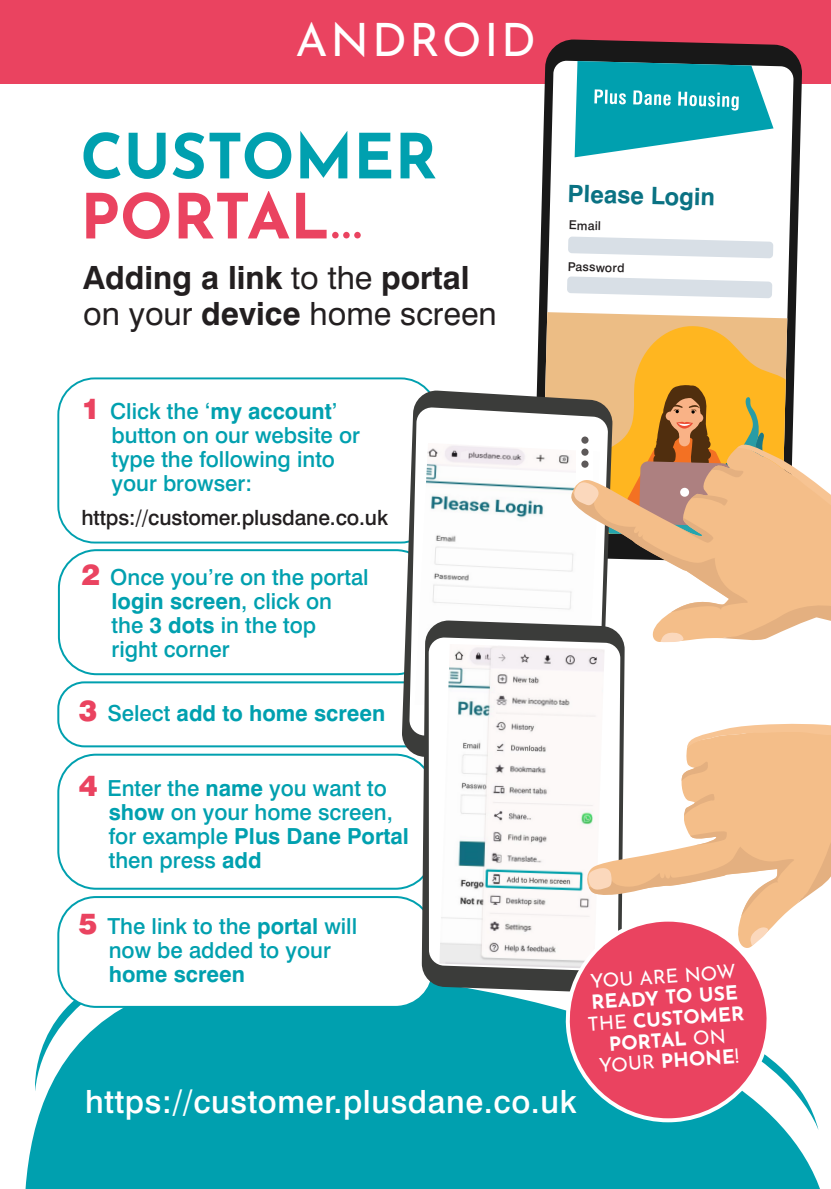
<style>
.page{position:relative;width:831px;height:1189px;background:#fff}
.page>*{position:absolute;margin:0;border:0;box-sizing:border-box;transform-origin:0 0}
.t1{font:700 62px/60px "Josefin Sans";color:#00a0af}
.t2{font:46px "Josefin Sans";letter-spacing:.06em;color:#fff}
.t3{font:700 32px/36px "Swiss 721 BT";color:#231f20}
.t4{font:500 32px "Swiss 721 BT";letter-spacing:.02em;color:#fff}
.t5{font:700 24px "Swiss 721 BT";color:#0a7283}
.t6{font:500 22.2px/24px "Swiss 721 BT";color:#00a0af}
.t7{font:700 22.2px "Swiss 721 BT";color:#00a0af}
.t8{font:500 21px "Swiss 721 BT";letter-spacing:-.005em;color:#231f20}
.t9{font:700 19.4px/21.2px "Josefin Sans";color:#fff;text-align:center}
.t10{font:19.4px "Josefin Sans";color:#fff}
.t11{font:500 12.2px "Swiss 721 BT";color:#231f20}
.s1{color:#ea4360}
.s2{font-weight:400;color:#ea4360}
.s3{font-weight:400}
.s4{font-weight:900;font-size:28.8px;color:#ea4360}
.s5{font-weight:700}
.s6{font-weight:500}
</style>
<div class="page">
<div style="left:0;top:0;width:830px;height:83px;background:#ea4360"></div>
<div style="left:58px;top:549px;width:376px;height:126px;border:2px solid #00a0af;border-radius:38px"></div>
<div style="left:57px;top:753px;width:377px;height:136px;border:2px solid #00a0af;border-radius:38px"></div>
<div style="left:57px;top:377px;width:381px;height:166px;border:2px solid #00a0af;border-radius:36px"></div>
<div style="left:25px;top:992px;width:795px;height:196px;background:#00a0af"></div>
<svg style="left:667px;top:1014px;width:151px;height:116px"></svg>
<svg style="left:27px;top:975px;width:112px;height:115px"></svg>
<div style="left:57px;top:681px;width:377px;height:66px;border:2px solid #00a0af;border-radius:26px"></div>
<svg style="left:532px;top:39px;width:270px;height:351px;fill:#181818"></svg>
<svg style="left:541px;top:61px;width:252px;height:323px"></svg>
<svg style="left:541px;top:312px;width:246px;height:78px;background:#dfba8e"></svg>
<svg style="left:575px;top:326px;width:212px;height:58px;background:#f4b956"></svg>
<svg style="left:574px;top:61px;width:199px;height:96px"></svg>
<svg style="left:567px;top:236px;width:206px;height:22px"></svg>
<svg style="left:566px;top:276px;width:205px;height:22px"></svg>
<svg style="left:401px;top:390px;width:169px;height:376px"></svg>
<svg style="left:409px;top:407px;width:161px;height:338px"></svg>
<img style="left:414px;top:443px;width:156px;height:270px">
<svg style="left:570px;top:384px;width:260px;height:258px"></svg>
<div style="left:58px;top:896px;width:375px;height:110px;background:#fff;border-radius:38px"></div>
<div style="left:57px;top:895px;width:377px;height:112px;border:2px solid #00a0af;border-radius:38px"></div>
<svg style="left:421px;top:620px;width:203px;height:372px;fill:#3b3c3a"></svg>
<svg style="left:428px;top:637px;width:192px;height:334px"></svg>
<img style="left:439px;top:644px;width:165px;height:324px">
<svg style="left:582px;top:717px;width:248px;height:209px"></svg>
<svg style="left:681px;top:757px;width:27px;height:23px"></svg>
<svg style="left:686px;top:717px;width:144px;height:31px"></svg>
<svg style="left:586px;top:789px;width:244px;height:127px"></svg>
<svg style="left:562px;top:917px;width:211px;height:204px;fill:#ea4360"></svg>
<svg style="left:460px;top:450px;width:8px;height:9px"></svg>
<h2 class="t2" style="left:295px;top:2px;width:242px">ANDROID</h2>
<h1 class="t1" style="left:80px;top:117px;width:358px">CUSTOMER<br><span class="s1">PORTAL</span><span class="s2">…</span></h1>
<h3 class="t3" style="left:83px;top:259px;width:415px">Adding a link <span class="s3">to the</span> portal <span class="s3">on your</span> device <span class="s3">home screen</span></h3>
<p class="t6" style="left:111px;top:398px;width:250px;text-indent:-30px"><span class="s4">1</span> Click the ‘<span class="s5">my account</span>’ button on our website or type the following into your browser:</p>
<p class="t8" style="left:81px;top:504px;width:308px">https://customer.plusdane.co.uk</p>
<p class="t6" style="left:111px;top:565px;width:258px;text-indent:-30px"><span class="s4">2</span> Once you’re on the portal <span class="s5">login screen</span>, click on the <span class="s5">3 dots</span> in the top<br>right corner</p>
<p class="t7" style="left:79px;top:699px;width:308px"><span class="s4">3</span> <span class="s6">Select</span> add to home screen</p>
<p class="t6" style="left:109px;top:775px;width:301px;text-indent:-30px"><span class="s4">4</span> Enter the <span class="s5">name</span> you want to <span class="s5">show</span> on your home screen, for example <span class="s5">Plus Dane Portal </span>then press <span class="s5">add</span></p>
<p class="t5" style="left:567px;top:179px;width:149px;rotate:1deg">Please Login</p>
<p class="t11" style="left:568px;top:218px;width:34px;rotate:1deg">Email</p>
<p class="t11" style="left:567px;top:259px;width:58px;rotate:1deg">Password</p>
<p class="t6" style="left:79px;top:913px;width:280px;text-align:center"><span class="s4">5</span> The link to the <span class="s5">portal</span> will now be added to your</p>
<p class="t7" style="left:109px;top:960px;width:138px">home screen</p>
<p class="t10" style="left:589px;top:965px;width:147px;rotate:-4deg">YOU ARE NOW</p>
<p class="t9" style="left:585px;top:989px;width:158px;rotate:-4deg">READY TO USE<br><span class="s3">THE</span> CUSTOMER<br>PORTAL <span class="s3">ON<br>YOUR</span> PHONE<span class="s3">!</span></p>
<h3 class="t4" style="left:85px;top:1081px;width:493px">https://customer.plusdane.co.uk</h3>
</div>
